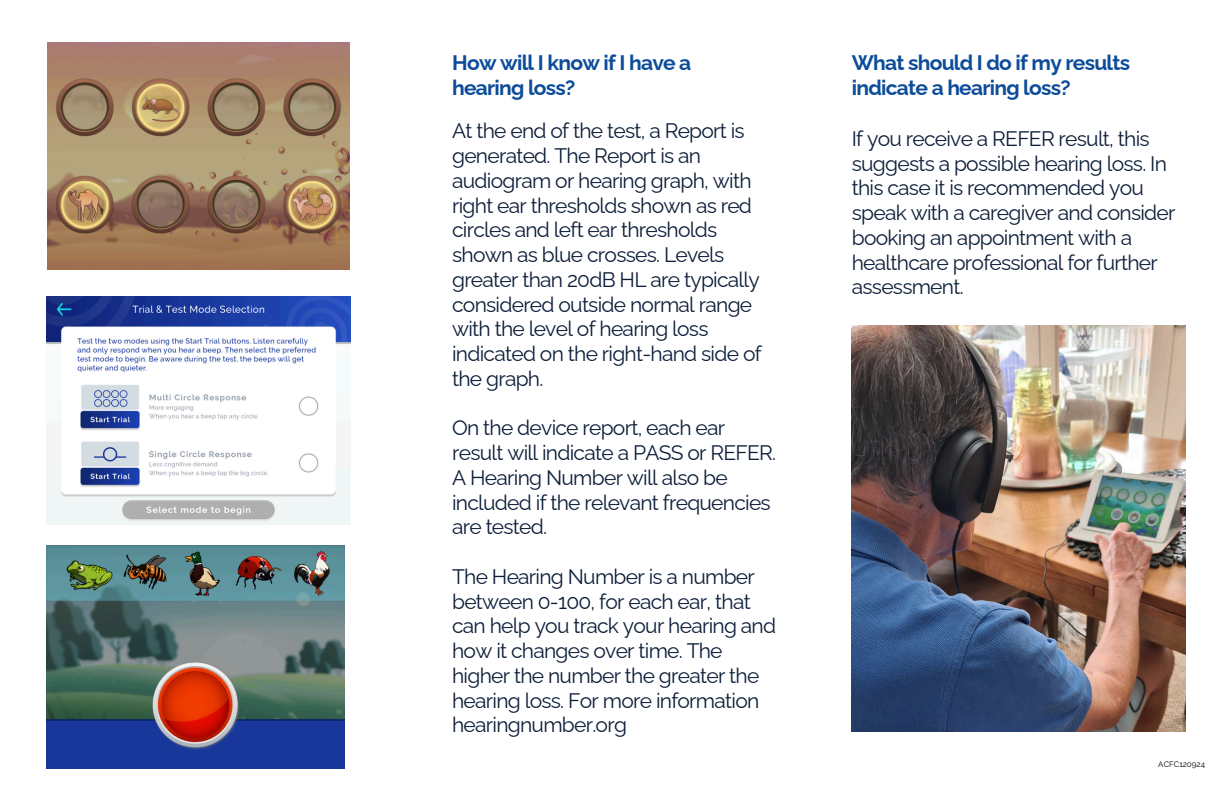
<style>
.page{position:relative;width:1224px;height:792px;background:#fff}
.page>*{position:absolute;margin:0;border:0;box-sizing:border-box;transform-origin:0 0}
.t1{font:21px/24.8px "Raleway";letter-spacing:-.035em;color:#0d1e39}
.t2{font:700 21px/24.8px "Raleway";letter-spacing:-.035em;color:#0c4c9a}
.t3{font:8px "Raleway";color:#000}
</style>
<div class="page">
<img style="left:852px;top:326px;width:334px;height:406px">
<img style="left:46px;top:545px;width:299px;height:224px">
<img style="left:47px;top:42px;width:303px;height:227px">
<img style="left:46px;top:297px;width:304px;height:228px">
<h2 class="t2" style="left:452px;top:50px;width:241px">How will I know if I have a hearing loss?</h2>
<h2 class="t2" style="left:852px;top:50px;width:280px">What should I do if my results indicate a hearing loss?</h2>
<h2 class="t1" style="left:852px;top:126px;width:325px">If you receive a REFER result, this suggests a possible hearing loss. In this case it is recommended you speak with a caregiver and consider booking an appointment with a healthcare professional for further assessment.</h2>
<p class="t1" style="left:452px;top:118px;width:311px">At the end of the test, a Report is generated. The Report is an audiogram or hearing graph, with right ear thresholds shown as red circles and left ear thresholds shown as blue crosses. Levels greater than 20dB HL are typically considered outside normal range with the level of hearing loss indicated on the right-hand side of the graph.</p>
<p class="t1" style="left:452px;top:415px;width:326px">On the device report, each ear result will indicate a PASS or REFER.<br>A Hearing Number will also be included if the relevant frequencies are tested.</p>
<p class="t1" style="left:452px;top:564px;width:326px">The Hearing Number is a number between 0-100, for each ear, that can help you track your hearing and how it changes over time. The higher the number the greater the hearing loss. For more information hearingnumber.org</p>
<h1 class="t3" style="left:1158px;top:760px;width:48px">ACFC120924</h1>
</div>
